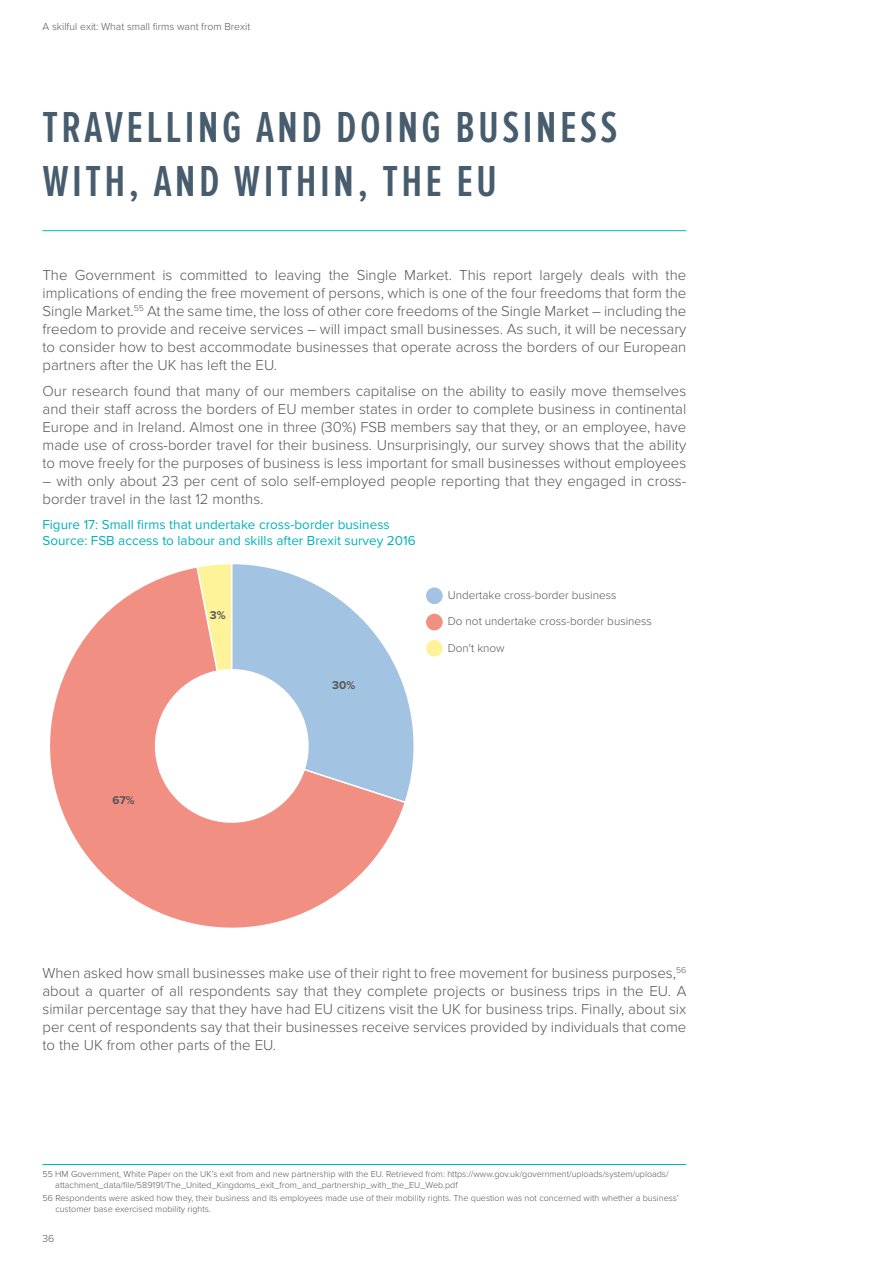
<style>
.page{position:relative;width:893px;height:1263px;background:#fff}
.page>*{position:absolute;margin:0;border:0;box-sizing:border-box;transform-origin:0 0}
.t1{font:600 45px/54px "Proxima Nova S Ex Cn";letter-spacing:.075em;color:#475c6d}
.t2{font:300 15px/18px "Proxima Nova";color:#575756;text-align:justify}
.t3{font:13.5px/16.2px "Proxima Nova";color:#00b3bd}
.t4{font:300 11.7px "Proxima Nova";color:#575756}
.t5{font:700 11.7px "Proxima Nova";color:#575756}
.t6{font:300 10.5px "Proxima Nova";color:#575756}
.t7{font:300 9px/10.8px "Proxima Nova";color:#575756}
</style>
<div class="page">
<hr style="left:43px;top:230px;width:643px;height:1px;background:#00b3bd">
<svg style="left:50px;top:568px;width:354px;height:360px"></svg>
<svg style="left:195px;top:564px;width:219px;height:240px"></svg>
<div style="left:155px;top:669px;width:154px;height:154px;background:#fff;border-radius:50%"></div>
<div style="left:426px;top:587px;width:17px;height:17px;background:#a2c3e1;border-radius:50%"></div>
<div style="left:426px;top:614px;width:17px;height:16px;background:#f28f83;border-radius:50%"></div>
<div style="left:426px;top:640px;width:17px;height:17px;background:#fff39a;border-radius:50%"></div>
<hr style="left:43px;top:1164px;width:643px;height:1px;background:#00b3bd">
<p class="t6" style="left:43px;top:20px;width:209px">A skilful exit: What small firms want from Brexit</p>
<h1 class="t1" style="left:43px;top:102px;width:576px">TRAVELLING AND DOING BUSINESS<br>WITH, AND WITHIN, THE EU</h1>
<p class="t2" style="left:43px;top:266px;width:645px">The Government is committed to leaving the Single Market. This report largely deals with the implications of ending the free movement of persons, which is one of the four freedoms that form the Single Market.<sup>55</sup> At the same time, the loss of other core freedoms of the Single Market – including the freedom to provide and receive services – will impact small businesses. As such, it will be necessary to consider how to best accommodate businesses that operate across the borders of our European partners after the UK has left the EU.</p>
<p class="t2" style="left:43px;top:383px;width:645px">Our research found that many of our members capitalise on the ability to easily move themselves and their staff across the borders of EU member states in order to complete business in continental Europe and in Ireland. Almost one in three (30%) FSB members say that they, or an employee, have made use of cross-border travel for their business. Unsurprisingly, our survey shows that the ability to move freely for the purposes of business is less important for small businesses without employees</p>
<p class="t2" style="left:43px;top:473px;width:645px">– with only about 23 per cent of solo self-employed people reporting that they engaged in cross&shy;border travel in the last 12 months.</p>
<p class="t3" style="left:43px;top:517px;width:375px">Figure 17: Small firms that undertake cross-border business<br>Source: FSB access to labour and skills after Brexit survey 2016</p>
<p class="t5" style="left:112px;top:793px;width:24px">67%</p>
<p class="t5" style="left:210px;top:608px;width:17px">3%</p>
<p class="t5" style="left:332px;top:678px;width:25px">30%</p>
<p class="t4" style="left:448px;top:588px;width:170px">Undertake cross-border business</p>
<p class="t4" style="left:448px;top:614px;width:206px">Do not undertake cross-border business</p>
<p class="t4" style="left:448px;top:641px;width:58px">Don't know</p>
<p class="t2" style="left:43px;top:964px;width:645px">When asked how small businesses make use of their right to free movement for business purposes,<sup>56 </sup>about a quarter of all respondents say that they complete projects or business trips in the EU. A similar percentage say that they have had EU citizens visit the UK for business trips. Finally, about six per cent of respondents say that their businesses receive services provided by individuals that come to the UK from other parts of the EU.</p>
<p class="t7" style="left:55px;top:1169px;width:615px;text-indent:-13px">55 HM Government, White Paper on the UK’s exit from and new partnership with the EU. Retrieved from: https://www.gov.uk/government/uploads/system/uploads/ attachment_data/file/589191/The_United_Kingdoms_exit_from_and_partnership_with_the_EU_Web.pdf</p>
<p class="t7" style="left:55px;top:1193px;width:625px;text-indent:-13px">56 Respondents were asked how they, their business and its employees made use of their mobility rights. The question was not concerned with whether a business’ customer base exercised mobility rights.</p>
<p class="t6" style="left:43px;top:1232px;width:13px">36</p>
</div>
